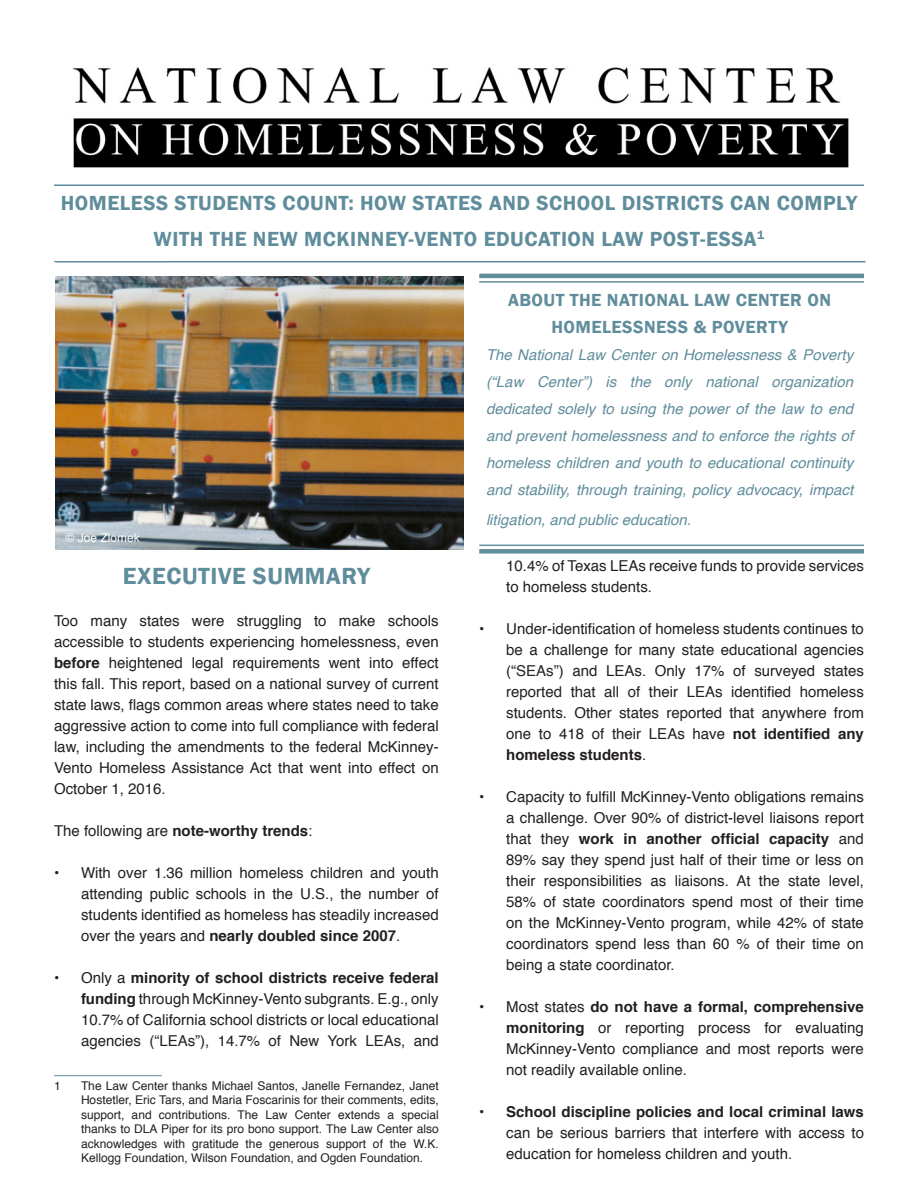
<style>
.page{position:relative;width:918px;height:1188px;background:#fff}
.page>*{position:absolute;margin:0;border:0;box-sizing:border-box;transform-origin:0 0}
.heading_1{font:600 24px "Franklin Gothic";letter-spacing:.025em;color:#608d9c}
.heading_1-2{font:600 21px/36px "Franklin Gothic";letter-spacing:.025em;color:#608d9c;text-align:center}
.heading_1-3{font:600 18px/27px "Franklin Gothic";letter-spacing:.025em;color:#608d9c;text-align:center}
.t1{font:15px/21px "Helvetica";color:#231f20;text-align:justify}
.t2{font:italic 15px/27px "Helvetica";color:#608d9c;text-align:justify}
.t3{font:700 15px "Helvetica";color:#231f20}
.t4{font:12px/14.4px "Helvetica";color:#231f20;text-align:justify}
.t5{font:12px "Helvetica";color:#fff}
.s1{font-weight:700}
.s2{font-weight:400}
</style>
<div class="page">
<hr style="left:56px;top:261px;width:810px;height:1px;background:#608d9c">
<hr style="left:54px;top:184px;width:810px;height:2px;background:#608d9c">
<hr style="left:54px;top:261px;width:108px;height:1px;background:#608d9c">
<hr style="left:479px;top:274px;width:385px;height:4px;background:#608d9c">
<hr style="left:479px;top:281px;width:385px;height:2px;background:#608d9c">
<hr style="left:479px;top:545px;width:385px;height:1px;background:#608d9c">
<div style="left:479px;top:549px;width:385px;height:5px;background:#608d9c"></div>
<hr style="left:54px;top:1075px;width:108px;height:1px;background:#608d9c">
<img style="left:56px;top:277px;width:408px;height:272px">
<img style="left:73px;top:67px;width:776px;height:101px">
<p class="heading_1-2" style="left:61px;top:186px;width:798px">HOMELESS STUDENTS COUNT: HOW STATES AND SCHOOL DISTRICTS CAN COMPLY<br>WITH THE NEW MCKINNEY-VENTO EDUCATION LAW POST-ESSA<sup>1</sup></p>
<p class="t5" style="left:66px;top:528px;width:76px">© Joe Zlomek</p>
<p class="heading_1" style="left:123px;top:561px;width:248px">EXECUTIVE SUMMARY</p>
<p class="t1" style="left:54px;top:611px;width:386px">Too many states were struggling to make schools accessible to students experiencing homelessness, even <span class="s1">before</span> heightened legal requirements went into effect this fall. This report, based on a national survey of current state laws, flags common areas where states need to take aggressive action to come into full compliance with federal law, including the amendments to the federal McKinney-Vento Homeless Assistance Act that went into effect on October 1, 2016.</p>
<p class="t3" style="left:54px;top:819px;width:260px"><span class="s2">The following are</span> note-worthy trends<span class="s2">:</span></p>
<p class="t1" style="left:81px;top:863px;width:359px;text-indent:-27px">• With over 1.36 million homeless children and youth attending public schools in the U.S., the number of students identified as homeless has steadily increased over the years and <span class="s1">nearly doubled since 2007</span>.</p>
<p class="t1" style="left:81px;top:968px;width:359px;text-indent:-27px">• Only a <span class="s1">minority of school districts receive federal funding</span> through McKinney-Vento subgrants. E.g., only 10.7% of California school districts or local educational agencies (“LEAs”), 14.7% of New York LEAs, and</p>
<p class="t4" style="left:54px;top:1079px;width:8px">1</p>
<p class="t4" style="left:81px;top:1079px;width:359px">The Law Center thanks Michael Santos, Janelle Fernandez, Janet Hostetler, Eric Tars, and Maria Foscarinis for their comments, edits, support, and contributions. The Law Center extends a special thanks to DLA Piper for its pro bono support. The Law Center also acknowledges with gratitude the generous support of the W.K.<br>Kellogg Foundation, Wilson Foundation, and Ogden Foundation.</p>
<p class="heading_1-3" style="left:508px;top:287px;width:324px">ABOUT THE NATIONAL LAW CENTER ON<br>HOMELESSNESS &amp; POVERTY</p>
<p class="t2" style="left:486px;top:342px;width:369px">The National Law Center on Homelessness &amp; Poverty (“Law Center”) is the only national organization dedicated solely to using the power of the law to end and prevent homelessness and to enforce the rights of homeless children and youth to educational continuity and stability, through training, policy advocacy, impact</p>
<p class="t2" style="left:486px;top:507px;width:207px">litigation, and public education.</p>
<p class="t1" style="left:506px;top:555px;width:359px">10.4% of Texas LEAs receive funds to provide services to homeless students.</p>
<p class="t1" style="left:506px;top:618px;width:359px;text-indent:-27px">• Under-identification of homeless students continues to be a challenge for many state educational agencies (“SEAs”) and LEAs. Only 17% of surveyed states reported that all of their LEAs identified homeless students. Other states reported that anywhere from one to 418 of their LEAs have <span class="s1">not identified any homeless students</span>.</p>
<p class="t1" style="left:506px;top:786px;width:359px;text-indent:-27px">• Capacity to fulfill McKinney-Vento obligations remains a challenge. Over 90% of district-level liaisons report that they <span class="s1">work in another official capacity</span> and 89% say they spend just half of their time or less on their responsibilities as liaisons. At the state level, 58% of state coordinators spend most of their time on the McKinney-Vento program, while 42% of state coordinators spend less than 60 % of their time on being a state coordinator.</p>
<p class="t1" style="left:506px;top:996px;width:359px;text-indent:-27px">• Most states <span class="s1">do not have a formal, comprehensive monitoring</span> or reporting process for evaluating McKinney-Vento compliance and most reports were not readily available online.</p>
<p class="t1" style="left:506px;top:1101px;width:359px;text-indent:-27px"><span class="s1">• School discipline policies and local criminal laws </span>can be serious barriers that interfere with access to education for homeless children and youth.</p>
</div>
